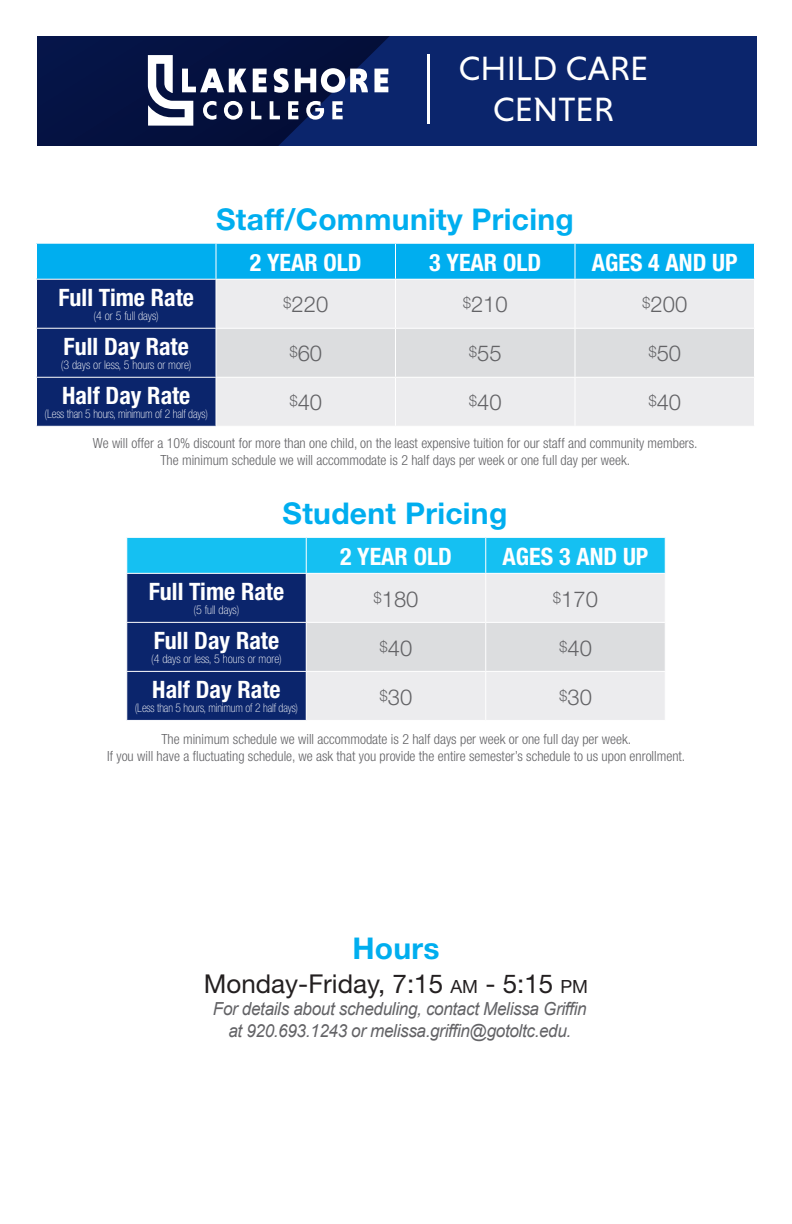
<style>
.page{position:relative;width:792px;height:1224px;background:#fff}
.page>*{position:absolute;margin:0;border:0;box-sizing:border-box;transform-origin:0 0}
.t1{font:34.2px/41.2px "Niveau Grotesk";color:#fff;text-align:center}
.t2{font:700 30px "Helvetica Neue";letter-spacing:.01em;color:#00aeef}
.No_Spacing{font:26px "Helvetica Neue";color:#231f20}
.t3{font:700 condensed 24px "Helvetica Neue";color:#fff}
.t4{font:300 22px "Helvetica Neue";color:#636366}
.t5{font:italic 18px/22px "Arial";letter-spacing:-.02em;color:#636366;text-align:center;scale:.95 1}
.t6{font:300 condensed 14px "Helvetica Neue";color:#636366}
.t7{font:100 condensed 12px "Helvetica Neue";letter-spacing:-.01em;color:#fff}
.t8{font:100 condensed 12px "Helvetica Neue";letter-spacing:-.01em;color:#fff;scale:.96 1}
.s1{font-size:18.2px}
</style>
<div class="page">
<svg style="left:127px;top:538px;width:538px;height:182px;background:#83abc9"></svg>
<hr style="left:306px;top:538px;width:1px;height:35px;background:#fff">
<hr style="left:485px;top:538px;width:1px;height:35px;background:#fff">
<hr style="left:126px;top:573px;width:180px;height:1px;background:#fff">
<hr style="left:306px;top:573px;width:180px;height:1px;background:#fff">
<hr style="left:306px;top:574px;width:1px;height:48px;background:#fff">
<hr style="left:486px;top:573px;width:180px;height:1px;background:#fff">
<hr style="left:485px;top:574px;width:1px;height:48px;background:#fff">
<hr style="left:126px;top:622px;width:180px;height:1px;background:#fff">
<hr style="left:306px;top:622px;width:180px;height:1px;background:#fff">
<hr style="left:306px;top:623px;width:1px;height:48px;background:#fff">
<hr style="left:486px;top:622px;width:180px;height:1px;background:#fff">
<hr style="left:485px;top:623px;width:1px;height:48px;background:#fff">
<hr style="left:126px;top:671px;width:180px;height:1px;background:#fff">
<hr style="left:306px;top:671px;width:180px;height:1px;background:#fff">
<hr style="left:306px;top:672px;width:1px;height:48px;background:#fff">
<hr style="left:486px;top:671px;width:180px;height:1px;background:#fff">
<hr style="left:485px;top:672px;width:1px;height:48px;background:#fff">
<svg style="left:37px;top:244px;width:717px;height:182px;background:#8cb3d0"></svg>
<hr style="left:216px;top:244px;width:1px;height:35px;background:#fff">
<hr style="left:395px;top:244px;width:1px;height:35px;background:#fff">
<hr style="left:574px;top:244px;width:2px;height:35px;background:#fff">
<hr style="left:36px;top:279px;width:180px;height:1px;background:#fff">
<hr style="left:216px;top:279px;width:180px;height:1px;background:#fff">
<hr style="left:216px;top:280px;width:1px;height:48px;background:#fff">
<hr style="left:396px;top:279px;width:179px;height:1px;background:#fff">
<hr style="left:395px;top:280px;width:1px;height:48px;background:#fff">
<hr style="left:575px;top:279px;width:180px;height:1px;background:#fff">
<hr style="left:574px;top:280px;width:2px;height:48px;background:#fff">
<hr style="left:36px;top:328px;width:180px;height:1px;background:#fff">
<hr style="left:216px;top:328px;width:180px;height:1px;background:#fff">
<hr style="left:216px;top:329px;width:1px;height:48px;background:#fff">
<hr style="left:396px;top:328px;width:179px;height:1px;background:#fff">
<hr style="left:395px;top:329px;width:1px;height:48px;background:#fff">
<hr style="left:575px;top:328px;width:180px;height:1px;background:#fff">
<hr style="left:574px;top:329px;width:2px;height:48px;background:#fff">
<hr style="left:36px;top:377px;width:180px;height:1px;background:#fff">
<hr style="left:216px;top:377px;width:180px;height:1px;background:#fff">
<hr style="left:216px;top:378px;width:1px;height:48px;background:#fff">
<hr style="left:396px;top:377px;width:179px;height:1px;background:#fff">
<hr style="left:395px;top:378px;width:1px;height:48px;background:#fff">
<hr style="left:575px;top:377px;width:180px;height:1px;background:#fff">
<hr style="left:574px;top:378px;width:2px;height:48px;background:#fff">
<svg style="left:37px;top:36px;width:720px;height:109px;background:#091f5e"></svg>
<hr style="left:428px;top:54px;width:2px;height:69px;background:#fff">
<svg style="left:148px;top:55px;width:240px;height:71px"></svg>
<p class="t1" style="left:459px;top:47px;width:191px">CHILD CARE<br>CENTER</p>
<p class="t2" style="left:216px;top:200px;width:359px">Staff/Community Pricing</p>
<p class="t3" style="left:59px;top:283px;width:137px">Full Time Rate</p>
<p class="t7" style="left:94px;top:309px;width:67px">(4 or 5 full days)</p>
<p class="t3" style="left:64px;top:332px;width:127px">Full Day Rate</p>
<p class="t7" style="left:61px;top:358px;width:132px">(3 days or less, 5 hours or more)</p>
<p class="t3" style="left:62px;top:381px;width:130px">Half Day Rate</p>
<p class="t8" style="left:45px;top:407px;width:172px">(Less than 5 hours, minimum of 2 half days)</p>
<p class="t3" style="left:250px;top:247px;width:113px">2 YEAR OLD</p>
<p class="t3" style="left:429px;top:247px;width:113px">3 YEAR OLD</p>
<p class="t3" style="left:592px;top:247px;width:147px">AGES 4 AND UP</p>
<p class="t4" style="left:283px;top:291px;width:47px"><sup>$</sup>220</p>
<p class="t4" style="left:463px;top:291px;width:47px"><sup>$</sup>210</p>
<p class="t4" style="left:642px;top:291px;width:47px"><sup>$</sup>200</p>
<p class="t4" style="left:289px;top:340px;width:34px"><sup>$</sup>60</p>
<p class="t4" style="left:469px;top:340px;width:34px"><sup>$</sup>55</p>
<p class="t4" style="left:648px;top:340px;width:34px"><sup>$</sup>50</p>
<p class="t4" style="left:289px;top:389px;width:34px"><sup>$</sup>40</p>
<p class="t4" style="left:469px;top:389px;width:34px"><sup>$</sup>40</p>
<p class="t4" style="left:648px;top:389px;width:34px"><sup>$</sup>40</p>
<p class="t6" style="left:93px;top:435px;width:606px">We will offer a 10% discount for more than one child, on the least expensive tuition for our staff and community members.</p>
<p class="t6" style="left:160px;top:452px;width:471px">The minimum schedule we will accommodate is 2 half days per week or one full day per week.</p>
<p class="t2" style="left:283px;top:495px;width:226px">Student Pricing</p>
<p class="t3" style="left:149px;top:577px;width:137px">Full Time Rate</p>
<p class="t7" style="left:194px;top:603px;width:47px">(5 full days)</p>
<p class="t3" style="left:154px;top:626px;width:127px">Full Day Rate</p>
<p class="t7" style="left:151px;top:652px;width:132px">(4 days or less, 5 hours or more)</p>
<p class="t3" style="left:152px;top:675px;width:130px">Half Day Rate</p>
<p class="t8" style="left:135px;top:701px;width:172px">(Less than 5 hours, minimum of 2 half days)</p>
<p class="t3" style="left:340px;top:542px;width:113px">2 YEAR OLD</p>
<p class="t3" style="left:503px;top:542px;width:147px">AGES 3 AND UP</p>
<p class="t4" style="left:373px;top:585px;width:47px"><sup>$</sup>180</p>
<p class="t4" style="left:553px;top:585px;width:47px"><sup>$</sup>170</p>
<p class="t4" style="left:380px;top:634px;width:34px"><sup>$</sup>40</p>
<p class="t4" style="left:559px;top:634px;width:34px"><sup>$</sup>40</p>
<p class="t4" style="left:380px;top:683px;width:34px"><sup>$</sup>30</p>
<p class="t4" style="left:559px;top:683px;width:34px"><sup>$</sup>30</p>
<p class="t6" style="left:161px;top:731px;width:471px">The minimum schedule we will accommodate is 2 half days per week or one full day per week.</p>
<p class="t6" style="left:107px;top:748px;width:580px">If you will have a fluctuating schedule, we ask that you provide the entire semester’s schedule to us upon enrollment.</p>
<p class="t2" style="left:352px;top:930px;width:89px">Hours</p>
<p class="No_Spacing" style="left:204px;top:969px;width:386px">Monday-Friday, 7:15 <span class="s1">AM</span> - 5:15 <span class="s1">PM</span></p>
<p class="t5" style="left:213px;top:998px;width:395px">For details about scheduling, contact Melissa Griffin at 920.693.1243 or melissa.griffin@gotoltc.edu.</p>
</div>
